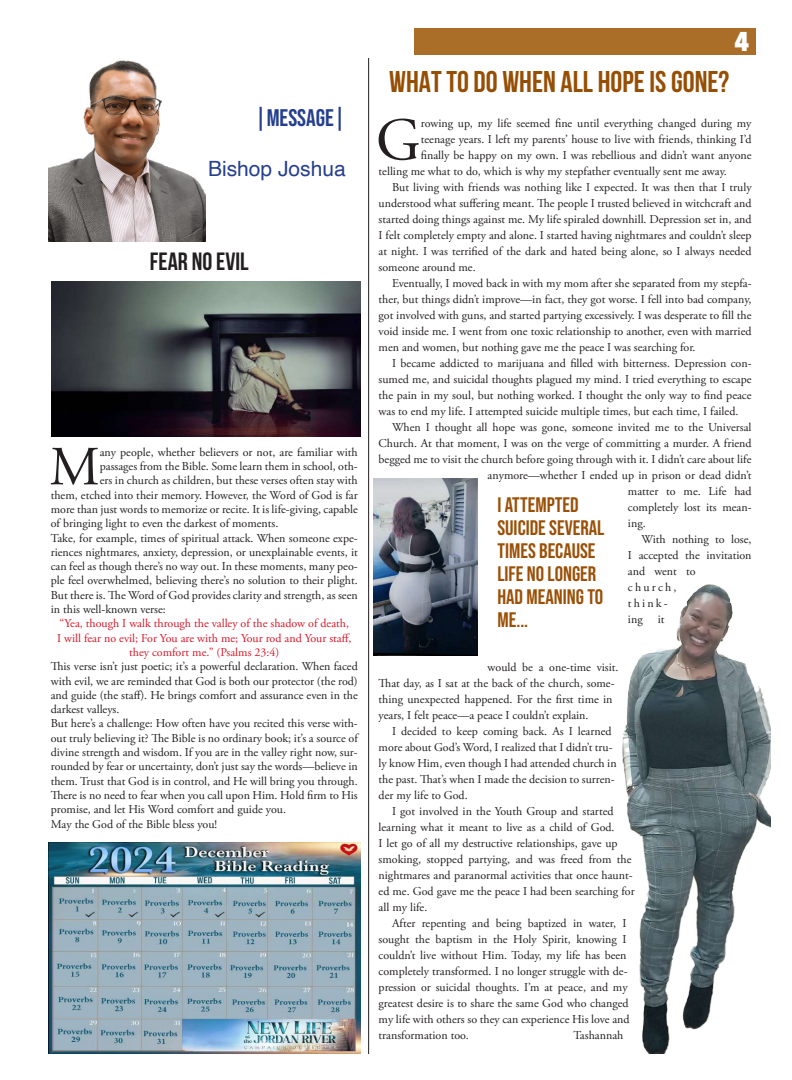
<style>
.page{position:relative;width:792px;height:1080px;background:#fff}
.page>*{position:absolute;margin:0;border:0;box-sizing:border-box;transform-origin:0 0}
.t1{font:60.3px "Adobe Garamond Pro";color:#231f20}
.t2{font:55.1px "Adobe Garamond Pro";color:#231f20}
.t3{font:700 33px "Avenir Next Condensed";color:#fff}
.t4{font:700 30px "Bebas Neue";color:#964e04}
.t5{font:700 25px "Bebas Neue";color:#231f20}
.t6{font:24px "Bebas Neue";color:#253f8e}
.t7{font:21px/23px "Bebas Neue";color:#9a5006}
.t8{font:21px "Helvetica";color:#253f8e}
.t9{font:12px/16px "Adobe Garamond Pro";color:#231f20}
.t10{font:12px/14.3px "Adobe Garamond Pro";color:#d71729;text-align:center}
</style>
<div class="page">
<img style="left:48px;top:60px;width:157px;height:182px">
<hr style="left:368px;top:58px;width:1px;height:996px;background:#231f20">
<img style="left:51px;top:282px;width:310px;height:155px">
<img style="left:622px;top:584px;width:149px;height:470px">
<img style="left:374px;top:478px;width:104px;height:178px">
<img style="left:48px;top:843px;width:313px;height:211px">
<div style="left:414px;top:28px;width:342px;height:27px;background:#aa6e29"></div>
<h3 class="t6" style="left:255px;top:104px;width:93px">|MESSAGE|</h3>
<h3 class="t8" style="left:208px;top:152px;width:139px">Bishop Joshua</h3>
<h3 class="t5" style="left:150px;top:248px;width:100px">FEAR NO EVIL</h3>
<h2 class="t2" style="left:49px;top:434px;width:52px">M</h2>
<p class="t9" style="left:100px;top:444px;width:260px">any people, whether believers or not, are familiar with</p>
<p class="t9" style="left:100px;top:459px;width:260px">passages from the Bible. Some learn them in school, oth-</p>
<p class="t9" style="left:100px;top:473px;width:260px">ers in church as children, but these verses often stay with</p>
<p class="t9" style="left:51px;top:487px;width:308px">them, etched into their memory. However, the Word of God is far</p>
<p class="t9" style="left:51px;top:502px;width:309px">more than just words to memorize or recite. It is life-giving, capable</p>
<p class="t9" style="left:51px;top:516px;width:229px">of bringing light to even the darkest of moments.</p>
<p class="t9" style="left:51px;top:530px;width:308px">Take, for example, times of spiritual attack. When someone expe-</p>
<p class="t9" style="left:51px;top:544px;width:309px">riences nightmares, anxiety, depression, or unexplainable events, it</p>
<p class="t9" style="left:51px;top:559px;width:308px">can feel as though there’s no way out. In these moments, many peo-</p>
<p class="t9" style="left:51px;top:573px;width:309px">ple feel overwhelmed, believing there’s no solution to their plight.</p>
<p class="t9" style="left:51px;top:587px;width:308px">But there is. The Word of God provides clarity and strength, as seen</p>
<p class="t9" style="left:51px;top:602px;width:117px">in this well-known verse:</p>
<p class="t10" style="left:57px;top:617px;width:296px">“Yea, though I walk through the valley of the shadow of death,<br>I will fear no evil; For You are with me; Your rod and Your staff, they comfort me.” (Psalms 23:4)</p>
<p class="t9" style="left:51px;top:660px;width:309px;line-height:14.3px">This verse isn’t just poetic; it’s a powerful declaration. When faced with evil, we are reminded that God is both our protector (the rod) and guide (the staff). He brings comfort and assurance even in the darkest valleys.<br>But here’s a challenge: How often have you recited this verse with&shy;out truly believing it? The Bible is no ordinary book; it’s a source of divine strength and wisdom. If you are in the valley right now, sur&shy;rounded by fear or uncertainty, don’t just say the words—believe in them. Trust that God is in control, and He will bring you through.<br>There is no need to fear when you call upon Him. Hold firm to His promise, and let His Word comfort and guide you.<br>May the God of the Bible bless you!</p>
<h3 class="t3" style="left:734px;top:19px;width:17px">4</h3>
<h3 class="t4" style="left:389px;top:66px;width:342px">WHAT TO DO WHEN ALL HOPE IS GONE?</h3>
<h1 class="t1" style="left:376px;top:104px;width:47px">G</h1>
<p class="t9" style="left:421px;top:116px;width:332px">rowing up, my life seemed fine until everything changed during my</p>
<p class="t9" style="left:421px;top:132px;width:332px">teenage years. I left my parents’ house to live with friends, thinking I’d</p>
<p class="t9" style="left:421px;top:148px;width:332px">finally be happy on my own. I was rebellious and didn’t want anyone</p>
<p class="t9" style="left:379px;top:164px;width:350px">telling me what to do, which is why my stepfather eventually sent me away.</p>
<p class="t9" style="left:392px;top:180px;width:361px">But living with friends was nothing like I expected. It was then that I truly</p>
<p class="t9" style="left:379px;top:196px;width:374px">understood what suffering meant. The people I trusted believed in witchcraft and</p>
<p class="t9" style="left:379px;top:212px;width:375px">started doing things against me. My life spiraled downhill. Depression set in, and</p>
<p class="t9" style="left:379px;top:228px;width:375px">I felt completely empty and alone. I started having nightmares and couldn’t sleep</p>
<p class="t9" style="left:379px;top:244px;width:374px">at night. I was terrified of the dark and hated being alone, so I always needed</p>
<p class="t9" style="left:379px;top:260px;width:99px">someone around me.</p>
<p class="t9" style="left:392px;top:276px;width:361px">Eventually, I moved back in with my mom after she separated from my stepfa-</p>
<p class="t9" style="left:379px;top:292px;width:375px">ther, but things didn’t improve—in fact, they got worse. I fell into bad company,</p>
<p class="t9" style="left:379px;top:308px;width:374px">got involved with guns, and started partying excessively. I was desperate to fill the</p>
<p class="t9" style="left:379px;top:324px;width:374px">void inside me. I went from one toxic relationship to another, even with married</p>
<p class="t9" style="left:379px;top:340px;width:319px">men and women, but nothing gave me the peace I was searching for.</p>
<p class="t9" style="left:392px;top:356px;width:361px">I became addicted to marijuana and filled with bitterness. Depression con-</p>
<p class="t9" style="left:379px;top:372px;width:374px">sumed me, and suicidal thoughts plagued my mind. I tried everything to escape</p>
<p class="t9" style="left:379px;top:388px;width:374px">the pain in my soul, but nothing worked. I thought the only way to find peace</p>
<p class="t9" style="left:379px;top:404px;width:361px">was to end my life. I attempted suicide multiple times, but each time, I failed.</p>
<p class="t9" style="left:392px;top:420px;width:361px">When I thought all hope was gone, someone invited me to the Universal</p>
<p class="t9" style="left:379px;top:436px;width:375px">Church. At that moment, I was on the verge of committing a murder. A friend</p>
<p class="t9" style="left:379px;top:452px;width:374px">begged me to visit the church before going through with it. I didn’t care about life</p>
<p class="t9" style="left:488px;top:468px;width:266px">anymore—whether I ended up in prison or dead didn’t</p>
<p class="t9" style="left:628px;top:484px;width:125px">matter to me. Life had</p>
<p class="t9" style="left:628px;top:500px;width:125px">completely lost its mean-</p>
<p class="t9" style="left:628px;top:516px;width:19px">ing.</p>
<p class="t9" style="left:641px;top:532px;width:112px">With nothing to lose,</p>
<p class="t9" style="left:628px;top:548px;width:125px">I accepted the invitation</p>
<p class="t9" style="left:628px;top:564px;width:69px">and went to</p>
<p class="t9" style="left:628px;top:580px;width:50px">church,</p>
<p class="t9" style="left:628px;top:596px;width:41px">think-</p>
<p class="t9" style="left:628px;top:612px;width:16px">ing</p>
<p class="t9" style="left:658px;top:612px;width:8px">it</p>
<p class="t9" style="left:379px;top:660px;width:242px;text-indent:109px">would be a one-time visit.<br>That day, as I sat at the back of the church, some&shy;thing unexpected happened. For the first time in years, I felt peace—a peace I couldn’t explain.</p>
<p class="t9" style="left:379px;top:724px;width:240px;text-indent:14px">I decided to keep coming back. As I learned more about God’s Word, I realized that I didn’t tru&shy;ly know Him, even though I had attended church in the past. That’s when I made the decision to surren&shy;der my life to God.</p>
<p class="t9" style="left:379px;top:804px;width:258px;text-indent:14px">I got involved in the Youth Group and started learning what it meant to live as a child of God.<br>I let go of all my destructive relationships, gave up smoking, stopped partying, and was freed from the nightmares and paranormal activities that once haunt&shy;ed me. God gave me the peace I had been searching for all my life.</p>
<p class="t9" style="left:379px;top:916px;width:253px;text-indent:14px">After repenting and being baptized in water, I sought the baptism in the Holy Spirit, knowing I couldn’t live without Him. Today, my life has been completely transformed. I no longer struggle with de&shy;pression or suicidal thoughts. I’m at peace, and my greatest desire is to share the same God who changed my life with others so they can experience His love and transformation too.</p>
<h3 class="t7" style="left:497px;top:493px;width:109px">I ATTEMPTED<br>SUICIDE SEVERAL<br>TIMES BECAUSE<br>LIFE NO LONGER<br>HAD MEANING TO<br>ME...</h3>
<p class="t9" style="left:573px;top:1028px;width:51px">Tashannah</p>
</div>
